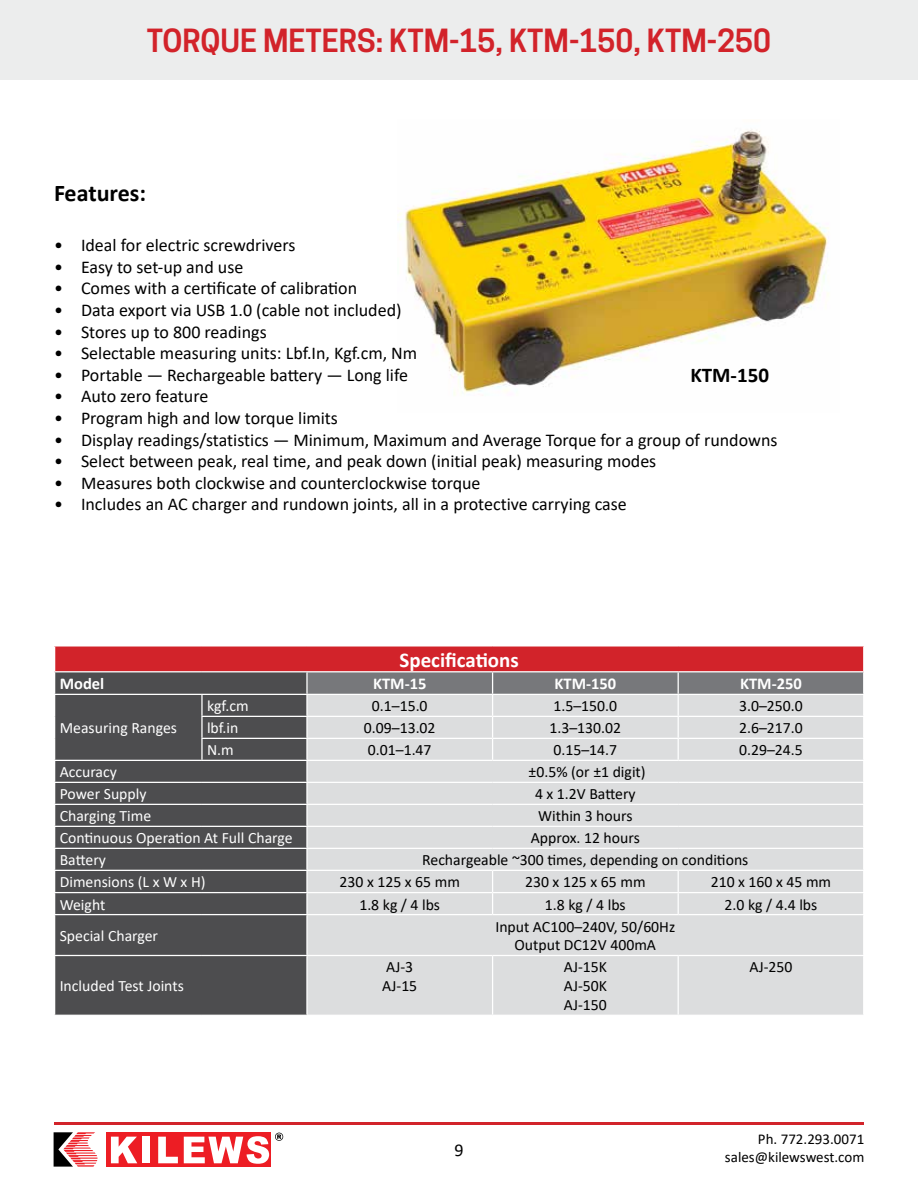
<style>
.page{position:relative;width:918px;height:1188px;background:#fff}
.page>*{position:absolute;margin:0;border:0;box-sizing:border-box;transform-origin:0 0}
.t1{font:600 30px "Cooper Hewitt";color:#d2232a}
.t2{font:700 24px "Calibri";color:#000}
.t3{font:700 21px "Calibri";color:#fff}
.t4{font:700 21px "Calibri";color:#000}
.t5{font:18px "Calibri";color:#000}
.t6{font:700 16.5px "Calibri";color:#fff}
.t7{font:15.75px/18.9px "Calibri";color:#000;text-align:center}
.t8{font:15.75px "Calibri";color:#fff}
.t9{font:15px/18px "Calibri";color:#000;text-align:right}
</style>
<div class="page">
<svg style="left:54px;top:1132px;width:44px;height:35px"></svg>
<div style="left:107px;top:1132px;width:164px;height:34px;background:#ed1d24"></div>
<svg style="left:111px;top:1137px;width:26px;height:26px"></svg>
<div style="left:143px;top:1137px;width:7px;height:26px;background:#fff"></div>
<svg style="left:158px;top:1137px;width:20px;height:26px"></svg>
<svg style="left:184px;top:1136px;width:85px;height:28px"></svg>
<svg style="left:275px;top:1133px;width:8px;height:8px"></svg>
<hr style="left:54px;top:1122px;width:810px;height:3px;background:#d2232a">
<div style="left:0;top:0;width:918px;height:80px;background:#e6e7e8"></div>
<img style="left:397px;top:129px;width:432px;height:266px">
<div style="left:55px;top:646px;width:809px;height:26px;background:#d2232a"></div>
<div style="left:55px;top:672px;width:251px;height:343px;background:#4d4d4f"></div>
<div style="left:308px;top:915px;width:555px;height:100px;background:#dcddde"></div>
<hr style="left:54px;top:645px;width:148px;height:2px;background:#fff">
<hr style="left:202px;top:645px;width:105px;height:2px;background:#fff">
<hr style="left:307px;top:645px;width:186px;height:2px;background:#fff">
<hr style="left:493px;top:645px;width:185px;height:2px;background:#fff">
<hr style="left:678px;top:645px;width:186px;height:2px;background:#fff">
<hr style="left:54px;top:671px;width:148px;height:1px;background:#fff">
<hr style="left:202px;top:671px;width:105px;height:1px;background:#fff">
<hr style="left:54px;top:694px;width:148px;height:1px;background:#fff">
<hr style="left:202px;top:694px;width:105px;height:1px;background:#fff">
<hr style="left:201px;top:716px;width:106px;height:1px;background:#fff">
<hr style="left:201px;top:738px;width:106px;height:1px;background:#fff">
<hr style="left:54px;top:760px;width:148px;height:1px;background:#fff">
<hr style="left:202px;top:760px;width:105px;height:1px;background:#fff">
<hr style="left:54px;top:782px;width:148px;height:1px;background:#fff">
<hr style="left:202px;top:782px;width:105px;height:1px;background:#fff">
<hr style="left:54px;top:804px;width:148px;height:1px;background:#fff">
<hr style="left:202px;top:804px;width:105px;height:1px;background:#fff">
<hr style="left:54px;top:826px;width:148px;height:1px;background:#fff">
<hr style="left:202px;top:826px;width:105px;height:1px;background:#fff">
<hr style="left:54px;top:848px;width:148px;height:1px;background:#fff">
<hr style="left:202px;top:848px;width:105px;height:1px;background:#fff">
<hr style="left:54px;top:870px;width:148px;height:1px;background:#fff">
<hr style="left:202px;top:870px;width:105px;height:1px;background:#fff">
<hr style="left:54px;top:892px;width:148px;height:1px;background:#fff">
<svg style="left:54px;top:671px;width:1px;height:223px"></svg>
<hr style="left:202px;top:892px;width:105px;height:1px;background:#fff">
<hr style="left:54px;top:914px;width:148px;height:1px;background:#fff">
<hr style="left:202px;top:914px;width:105px;height:1px;background:#fff">
<hr style="left:54px;top:955px;width:148px;height:1px;background:#fff">
<hr style="left:202px;top:955px;width:105px;height:1px;background:#fff">
<hr style="left:201px;top:695px;width:2px;height:21px;background:#fff">
<hr style="left:201px;top:717px;width:2px;height:21px;background:#fff">
<hr style="left:201px;top:739px;width:2px;height:21px;background:#fff">
<svg style="left:307px;top:647px;width:557px;height:267px;background:#d5c6c7"></svg>
<hr style="left:307px;top:955px;width:186px;height:1px;background:#fff">
<hr style="left:493px;top:955px;width:185px;height:1px;background:#fff">
<hr style="left:492px;top:956px;width:1px;height:59px;background:#fff">
<hr style="left:678px;top:955px;width:186px;height:1px;background:#fff">
<hr style="left:678px;top:956px;width:1px;height:59px;background:#fff">
<h1 class="t1" style="left:147px;top:23px;width:626px">TORQUE METERS: KTM-15, KTM-150, KTM-250</h1>
<h2 class="t2" style="left:54px;top:176px;width:94px">Features:</h2>
<p class="t5" style="left:54px;top:233px;width:243px">• Ideal for electric screwdrivers</p>
<p class="t5" style="left:54px;top:254px;width:191px">• Easy to set-up and use</p>
<p class="t5" style="left:54px;top:276px;width:305px">• Comes with a certificate of calibration</p>
<p class="t5" style="left:54px;top:298px;width:349px">• Data export via USB 1.0 (cable not included)</p>
<p class="t5" style="left:54px;top:319px;width:214px">• Stores up to 800 readings</p>
<p class="t5" style="left:54px;top:341px;width:365px">• Selectable measuring units: Lbf.In, Kgf.cm, Nm</p>
<p class="t5" style="left:54px;top:362px;width:356px">• Portable — Rechargeable battery — Long life</p>
<p class="t5" style="left:54px;top:384px;width:156px">• Auto zero feature</p>
<p class="t5" style="left:54px;top:406px;width:286px">• Program high and low torque limits</p>
<p class="t5" style="left:54px;top:427px;width:725px">• Display readings/statistics — Minimum, Maximum and Average Torque for a group of rundowns</p>
<p class="t5" style="left:54px;top:449px;width:604px">• Select between peak, real time, and peak down (initial peak) measuring modes</p>
<p class="t5" style="left:54px;top:470px;width:428px">• Measures both clockwise and counterclockwise torque</p>
<p class="t5" style="left:54px;top:492px;width:574px">• Includes an AC charger and rundown joints, all in a protective carrying case</p>
<p class="t4" style="left:690px;top:361px;width:80px">KTM-150</p>
<p class="t3" style="left:400px;top:645px;width:121px">Specifications</p>
<p class="t6" style="left:60px;top:672px;width:46px">Model</p>
<p class="t6" style="left:373px;top:672px;width:55px">KTM-15</p>
<p class="t6" style="left:555px;top:672px;width:63px">KTM-150</p>
<p class="t6" style="left:740px;top:672px;width:63px">KTM-250</p>
<p class="t8" style="left:60px;top:717px;width:119px">Measuring Ranges</p>
<p class="t8" style="left:207px;top:695px;width:43px">kgf.cm</p>
<p class="t7" style="left:372px;top:696px;width:57px">0.1–15.0</p>
<p class="t7" style="left:554px;top:696px;width:65px">1.5–150.0</p>
<p class="t7" style="left:739px;top:696px;width:65px">3.0–250.0</p>
<p class="t8" style="left:207px;top:717px;width:33px">lbf.in</p>
<p class="t7" style="left:364px;top:718px;width:73px">0.09–13.02</p>
<p class="t7" style="left:550px;top:718px;width:73px">1.3–130.02</p>
<p class="t7" style="left:739px;top:718px;width:65px">2.6–217.0</p>
<p class="t8" style="left:207px;top:739px;width:28px">N.m</p>
<p class="t7" style="left:368px;top:740px;width:65px">0.01–1.47</p>
<p class="t7" style="left:554px;top:740px;width:65px">0.15–14.7</p>
<p class="t7" style="left:739px;top:740px;width:65px">0.29–24.5</p>
<p class="t8" style="left:60px;top:761px;width:59px">Accuracy</p>
<p class="t7" style="left:529px;top:762px;width:119px">±0.5% (or ±1 digit)</p>
<p class="t8" style="left:60px;top:783px;width:88px">Power Supply</p>
<p class="t7" style="left:535px;top:784px;width:102px">4 x 1.2V Battery</p>
<p class="t8" style="left:60px;top:805px;width:93px">Charging Time</p>
<p class="t7" style="left:538px;top:806px;width:96px">Within 3 hours</p>
<p class="t8" style="left:60px;top:827px;width:234px">Continuous Operation At Full Charge</p>
<p class="t7" style="left:531px;top:828px;width:111px">Approx. 12 hours</p>
<p class="t8" style="left:60px;top:849px;width:48px">Battery</p>
<p class="t7" style="left:422px;top:850px;width:328px">Rechargeable ~300 times, depending on conditions</p>
<p class="t8" style="left:60px;top:871px;width:147px">Dimensions (L x W x H)</p>
<p class="t7" style="left:340px;top:872px;width:122px">230 x 125 x 65 mm</p>
<p class="t7" style="left:525px;top:872px;width:122px">230 x 125 x 65 mm</p>
<p class="t7" style="left:711px;top:872px;width:122px">210 x 160 x 45 mm</p>
<p class="t8" style="left:60px;top:893px;width:47px">Weight</p>
<p class="t7" style="left:359px;top:894px;width:82px">1.8 kg / 4 lbs</p>
<p class="t7" style="left:545px;top:894px;width:82px">1.8 kg / 4 lbs</p>
<p class="t7" style="left:725px;top:894px;width:94px">2.0 kg / 4.4 lbs</p>
<p class="t8" style="left:60px;top:925px;width:100px">Special Charger</p>
<p class="t7" style="left:495px;top:916px;width:181px">Input AC100–240V, 50/60Hz<br>Output DC12V 400mA</p>
<p class="t8" style="left:60px;top:975px;width:126px">Included Test Joints</p>
<p class="t7" style="left:382px;top:957px;width:37px;text-align:left">AJ-3<br>AJ-15</p>
<p class="t7" style="left:564px;top:957px;width:45px;text-align:justify">AJ-15K AJ-50K AJ-150</p>
<p class="t7" style="left:749px;top:957px;width:45px">AJ-250</p>
<p class="t5" style="left:454px;top:1138px;width:11px">9</p>
<p class="t9" style="left:725px;top:1129px;width:141px">Ph. 772.293.0071 sales@kilewswest.com</p>
</div>
